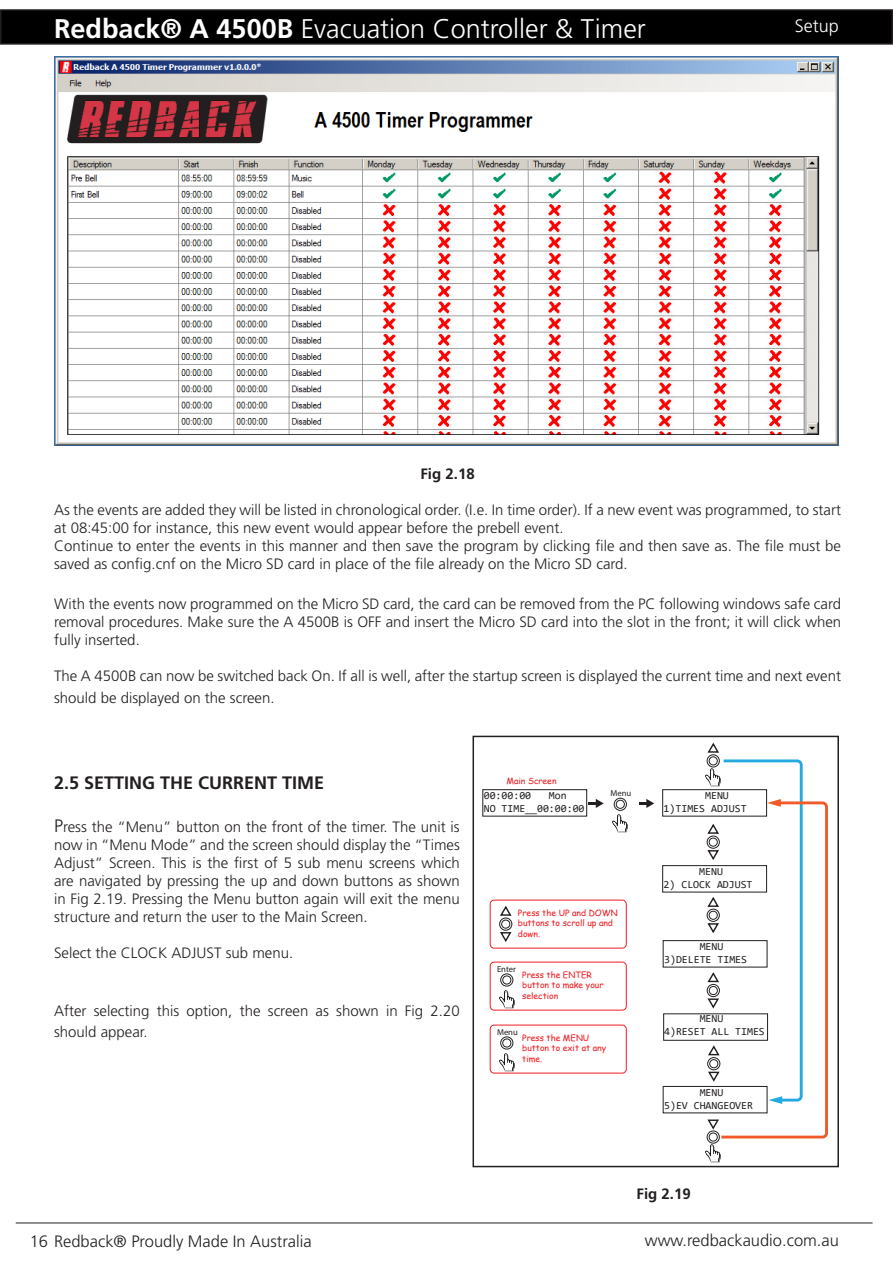
<style>
.page{position:relative;width:893px;height:1263px;background:#fff}
.page>*{position:absolute;margin:0;border:0;box-sizing:border-box;transform-origin:0 0}
.t1{font:300 27px "Frutiger LT Std";color:#fff}
.Level_2{font:700 18px "Frutiger LT Std";color:#231f20}
.Level_2-2{font:300 18px "Frutiger LT Std";color:#fff}
.t2{font:300 16.5px "Frutiger LT Std";color:#231f20}
.Level_2-3{font:300 15px/18px "Frutiger LT Std";color:#231f20}
.Level_1{font:300 15px/18px "Frutiger LT Std";color:#231f20;text-align:justify}
.Level_2-4{font:700 15px "Frutiger LT Std";color:#231f20}
.Level_3{font:700 15px "Frutiger LT Std";color:#231f20}
.t3{font:10.8px/12.9px "Consolas";color:#231f20}
.t4{font:8.55px/10.4px "Comic Sans MS";color:#ee1d23}
.t5{font:8.55px "Myriad Pro";color:#231f20}
.s1{font-weight:700}
.s2{font-size:18px}
</style>
<div class="page">
<div style="left:1px;top:10px;width:891px;height:34px;background:#000"></div>
<div style="left:0;top:9px;width:893px;height:36px;border:2px solid #231f20"></div>
<hr style="left:16px;top:1222px;width:857px;height:1px;background:#231f20">
<img style="left:54px;top:56px;width:785px;height:390px">
<div style="left:662px;top:789px;width:105px;height:27px;border:1px solid #231f20"></div>
<div style="left:662px;top:865px;width:105px;height:27px;border:1px solid #231f20"></div>
<div style="left:663px;top:940px;width:104px;height:27px;border:1px solid #231f20"></div>
<div style="left:663px;top:1086px;width:104px;height:27px;border:1px solid #231f20"></div>
<div style="left:482px;top:789px;width:105px;height:27px;border:1px solid #231f20"></div>
<div style="left:616px;top:800px;width:9px;height:9px;border:1px solid #231f20;border-radius:50%"></div>
<div style="left:614px;top:798px;width:13px;height:13px;border:1px solid #231f20;border-radius:50%"></div>
<img style="left:613px;top:815px;width:15px;height:17px">
<svg style="left:589px;top:799px;width:15px;height:9px"></svg>
<svg style="left:639px;top:799px;width:15px;height:9px"></svg>
<div style="left:709px;top:1132px;width:9px;height:9px;border:1px solid #231f20;border-radius:50%"></div>
<div style="left:707px;top:1130px;width:13px;height:13px;border:1px solid #231f20;border-radius:50%"></div>
<img style="left:705px;top:1144px;width:16px;height:18px">
<div style="left:501px;top:920px;width:9px;height:8px;border:1px solid #231f20;border-radius:50%"></div>
<div style="left:499px;top:918px;width:13px;height:12px;border:1px solid #231f20;border-radius:50%"></div>
<svg style="left:500px;top:932px;width:12px;height:10px"></svg>
<svg style="left:500px;top:905px;width:12px;height:11px"></svg>
<div style="left:490px;top:900px;width:137px;height:48px;border:1px solid #ee1d23;border-radius:4px"></div>
<div style="left:502px;top:975px;width:9px;height:9px;border:1px solid #231f20;border-radius:50%"></div>
<div style="left:500px;top:973px;width:13px;height:13px;border:1px solid #231f20;border-radius:50%"></div>
<img style="left:499px;top:990px;width:15px;height:18px">
<div style="left:490px;top:962px;width:137px;height:48px;border:1px solid #ee1d23;border-radius:4px"></div>
<div style="left:502px;top:1038px;width:9px;height:9px;border:1px solid #231f20;border-radius:50%"></div>
<div style="left:500px;top:1036px;width:13px;height:13px;border:1px solid #231f20;border-radius:50%"></div>
<img style="left:499px;top:1053px;width:15px;height:18px">
<div style="left:490px;top:1025px;width:137px;height:48px;border:1px solid #ee1d23;border-radius:4px"></div>
<div style="left:663px;top:1013px;width:105px;height:28px;border:1px solid #231f20"></div>
<svg style="left:706px;top:742px;width:122px;height:398px"></svg>
<div style="left:472px;top:736px;width:367px;height:431px;border:2px solid #231f20"></div>
<h1 class="t1" style="left:54px;top:13px;width:593px"><span class="s1">Redback® A 4500B</span> Evacuation Controller &amp; Timer</h1>
<p class="Level_2-2" style="left:795px;top:16px;width:46px">Setup</p>
<p class="Level_2-4" style="left:420px;top:465px;width:56px">Fig 2.18</p>
<p class="Level_2-3" style="left:54px;top:501px;width:789px">As the events are added they will be listed in chronological order. (I.e. In time order). If a new event was programmed, to start at 08:45:00 for instance, this new event would appear before the prebell event.</p>
<p class="Level_2-3" style="left:54px;top:537px;width:789px">Continue to enter the events in this manner and then save the program by clicking file and then save as. The file must be saved as config.cnf on the Micro SD card in place of the file already on the Micro SD card.</p>
<p class="Level_1" style="left:54px;top:595px;width:789px">With the events now programmed on the Micro SD card, the card can be removed from the PC following windows safe card removal procedures. Make sure the A 4500B is OFF and insert the Micro SD card into the slot in the front; it will click when fully inserted.</p>
<p class="Level_2-3" style="left:54px;top:665px;width:788px;line-height:21.6px">The A 4500B can now be switched back On. If all is well, after the startup screen is displayed the current time and next event should be displayed on the screen.</p>
<p class="Level_2" style="left:54px;top:772px;width:272px">2.5 SETTING THE CURRENT TIME</p>
<p class="Level_2-3" style="left:54px;top:818px;width:407px;text-align:justify"><span class="s2">P</span>ress the “Menu” button on the front of the timer. The unit is now in “Menu Mode” and the screen should display the “Times Adjust” Screen. This is the first of 5 sub menu screens which are navigated by pressing the up and down buttons as shown in Fig 2.19. Pressing the Menu button again will exit the menu structure and return the user to the Main Screen.</p>
<p class="Level_2-3" style="left:54px;top:944px;width:241px">Select the CLOCK ADJUST sub menu.</p>
<p class="Level_2-3" style="left:54px;top:1000px;width:407px;line-height:21.6px">After selecting this option, the screen as shown in Fig 2.20 should appear.</p>
<p class="t4" style="left:506px;top:776px;width:52px">Main Screen</p>
<p class="t3" style="left:484px;top:788px;width:102px;text-indent:65px">Mon<br>NO TIME__00:00:00</p>
<p class="t5" style="left:610px;top:788px;width:22px">Menu</p>
<p class="t3" style="left:484px;top:788px;width:49px">00:00:00</p>
<p class="t4" style="left:518px;top:907px;width:101px">Press the UP and DOWN buttons to scroll up and down.</p>
<p class="t5" style="left:497px;top:964px;width:20px">Enter</p>
<p class="t4" style="left:522px;top:969px;width:83px">Press the ENTER button to make your selection</p>
<p class="t5" style="left:497px;top:1027px;width:22px">Menu</p>
<p class="t4" style="left:522px;top:1032px;width:85px">Press the MENU button to exit at any time.</p>
<p class="t3" style="left:664px;top:788px;width:84px;text-indent:42px">MENU<br>1)TIMES ADJUST</p>
<p class="t3" style="left:699px;top:864px;width:25px">MENU</p>
<p class="t3" style="left:664px;top:877px;width:90px">2) CLOCK ADJUST</p>
<p class="t3" style="left:664px;top:939px;width:84px;text-indent:36px">MENU<br>3)DELETE TIMES</p>
<p class="t3" style="left:664px;top:1012px;width:102px;text-align:center">MENU<br>4)RESET ALL TIMES</p>
<p class="t3" style="left:664px;top:1085px;width:90px;text-align:center">MENU<br>5)EV CHANGEOVER</p>
<p class="Level_3" style="left:636px;top:1185px;width:56px">Fig 2.19</p>
<p class="t2" style="left:30px;top:1232px;width:283px">16 Redback® Proudly Made In Australia</p>
<p class="t2" style="left:645px;top:1230px;width:196px">www.redbackaudio.com.au</p>
</div>
